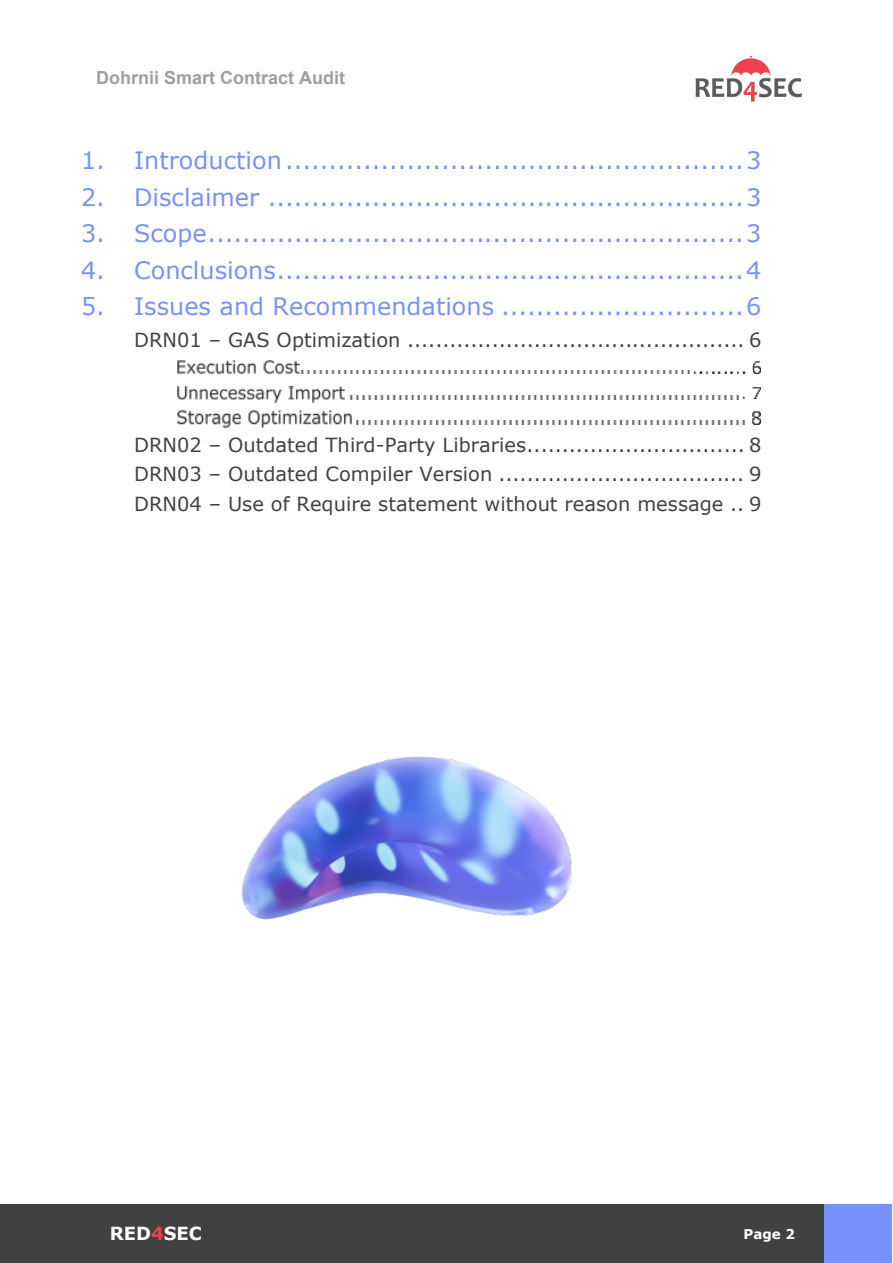
<style>
.page{position:relative;width:893px;height:1263px;background:#fff}
.page>*{position:absolute;margin:0;border:0;box-sizing:border-box;transform-origin:0 0}
.t1{font:24px "Verdana";color:#7892fb}
.t2{font:19.5px/29.5px "Verdana";color:#414142;text-align:justify}
.t3{font:700 18px "Arial";color:#9f9fa0}
.t4{font:700 18px "Verdana";color:#fff}
.t5{font:700 13.5px "Verdana";color:#fff}
.s1{color:#f13f4b}
</style>
<div class="page">
<div style="left:586px;top:1203px;width:306px;height:59px;background:#7892fb"></div>
<div style="left:0;top:1203px;width:824px;height:59px;background:#414142"></div>
<img style="left:695px;top:55px;width:107px;height:47px">
<img style="left:178px;top:361px;width:122px;height:13px">
<img style="left:302px;top:371px;width:388px;height:3px">
<img style="left:694px;top:361px;width:67px;height:13px">
<img style="left:178px;top:386px;width:167px;height:16px">
<img style="left:350px;top:396px;width:389px;height:3px">
<img style="left:743px;top:387px;width:18px;height:12px">
<img style="left:177px;top:411px;width:174px;height:16px">
<img style="left:357px;top:421px;width:388px;height:3px">
<svg style="left:752px;top:411px;width:9px;height:13px"></svg>
<img style="left:241px;top:756px;width:331px;height:164px">
<p class="t3" style="left:96px;top:66px;width:251px">Dohrnii Smart Contract Audit</p>
<p class="t1" style="left:81px;top:145px;width:682px">1. Introduction.....................................................3</p>
<p class="t1" style="left:81px;top:182px;width:682px">2. Disclaimer .......................................................3</p>
<p class="t1" style="left:81px;top:218px;width:682px">3. Scope..............................................................3</p>
<p class="t1" style="left:81px;top:254px;width:682px">4. Conclusions......................................................4</p>
<p class="t1" style="left:81px;top:291px;width:682px">5. Issues and Recommendations ............................6</p>
<p class="t2" style="left:134px;top:325px;width:629px">DRN01 – GAS Optimization ................................................ 6</p>
<p class="t2" style="left:134px;top:430px;width:629px">DRN02 – Outdated Third-Party Libraries............................... 8<br>DRN03 – Outdated Compiler Version ................................... 9<br>DRN04 – Use of Require statement without reason message .. 9</p>
<p class="t4" style="left:110px;top:1222px;width:94px">RED<span class="s1">4</span>SEC</p>
<p class="t5" style="left:744px;top:1225px;width:53px">Page 2</p>
</div>
